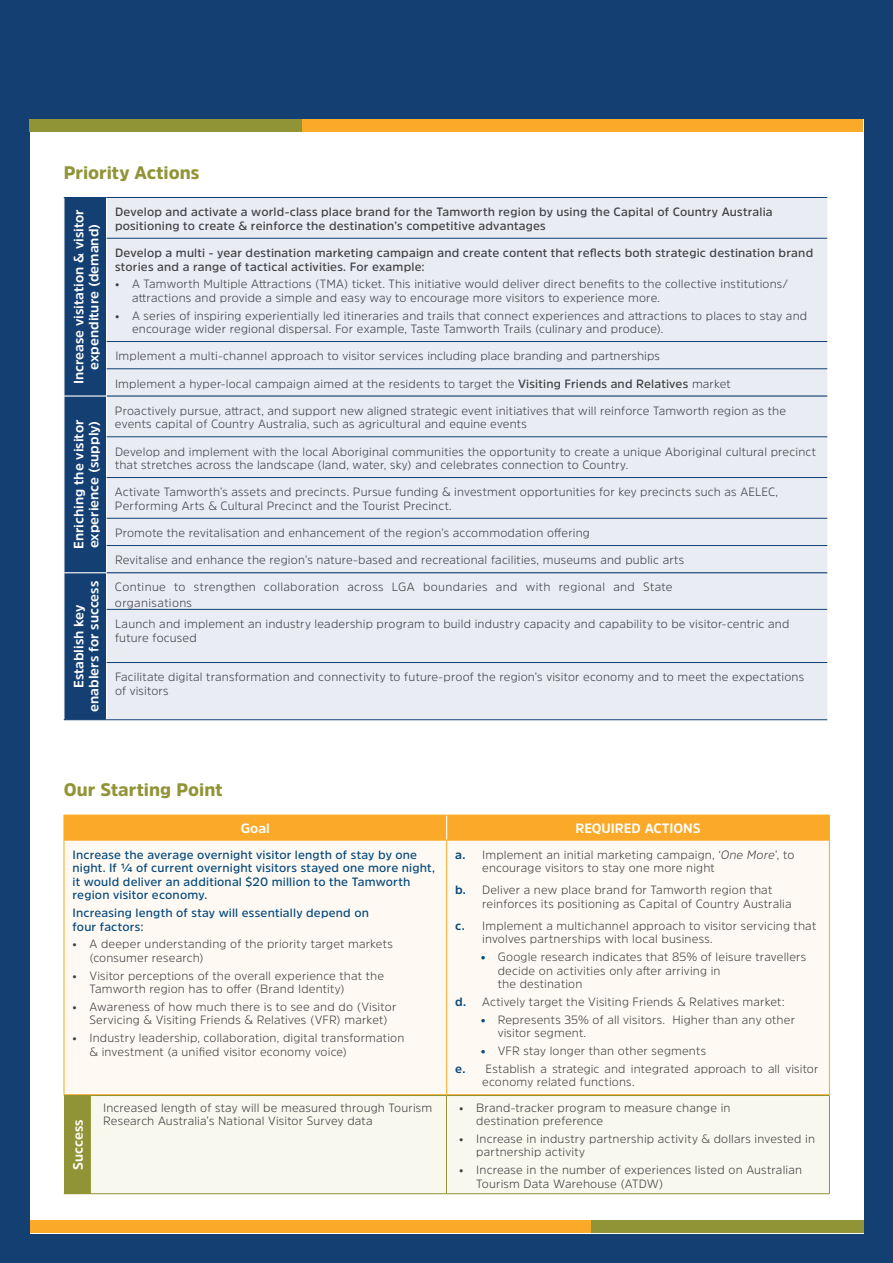
<style>
.page{position:relative;width:893px;height:1263px;background:#143f73}
.page>*{position:absolute;margin:0;border:0;box-sizing:border-box;transform-origin:0 0}
.t1{font:900 18px "Amsi Pro";color:#919436}
.t2{font:700 13.5px/15px "Amsi Pro";color:#fff;text-align:center}
.t3{font:300 12px/13.5px "Amsi Pro";letter-spacing:.015em;color:#414042}
.t4{font:600 12px/13.5px "Amsi Pro";letter-spacing:.015em;color:#414042}
.t5{font:600 12px/13.5px "Amsi Pro";letter-spacing:.015em;color:#064a7e}
.s1{font-weight:600}
.s2{font-weight:700;color:#064a7e}
.s3{font-style:italic}
</style>
<div class="page">
<div style="left:30px;top:119px;width:833px;height:1114px;background:#fff"></div>
<div style="left:30px;top:119px;width:279px;height:13px;background:#919436"></div>
<div style="left:303px;top:119px;width:560px;height:13px;background:#faa928"></div>
<div style="left:584px;top:1220px;width:279px;height:13px;background:#919436"></div>
<div style="left:30px;top:1220px;width:560px;height:13px;background:#faa928"></div>
<div style="left:107px;top:198px;width:720px;height:521px;background:#e9ecf3"></div>
<div style="left:64px;top:198px;width:43px;height:521px;background:#143f73"></div>
<hr style="left:64px;top:573px;width:1px;height:36px;background:#fff">
<hr style="left:106px;top:573px;width:1px;height:36px;background:#fff">
<hr style="left:64px;top:609px;width:1px;height:53px;background:#fff">
<hr style="left:106px;top:609px;width:1px;height:53px;background:#fff">
<hr style="left:64px;top:662px;width:1px;height:57px;background:#fff">
<hr style="left:106px;top:662px;width:1px;height:57px;background:#fff">
<hr style="left:106px;top:197px;width:721px;height:1px;background:#143f73">
<hr style="left:107px;top:238px;width:720px;height:1px;background:#143f73">
<hr style="left:107px;top:341px;width:720px;height:1px;background:#143f73">
<hr style="left:107px;top:368px;width:720px;height:1px;background:#143f73">
<hr style="left:107px;top:436px;width:720px;height:1px;background:#143f73">
<hr style="left:107px;top:477px;width:720px;height:1px;background:#143f73">
<hr style="left:107px;top:518px;width:720px;height:1px;background:#143f73">
<hr style="left:107px;top:545px;width:720px;height:1px;background:#143f73">
<hr style="left:107px;top:609px;width:720px;height:1px;background:#143f73">
<hr style="left:107px;top:662px;width:720px;height:1px;background:#143f73">
<hr style="left:106px;top:719px;width:721px;height:1px;background:#143f73">
<hr style="left:64px;top:197px;width:42px;height:1px;background:#143f73">
<hr style="left:64px;top:719px;width:42px;height:1px;background:#143f73">
<hr style="left:107px;top:395px;width:720px;height:2px;background:#143f73">
<hr style="left:64px;top:395px;width:42px;height:2px;background:#fff">
<hr style="left:107px;top:572px;width:720px;height:1px;background:#143f73">
<hr style="left:64px;top:572px;width:42px;height:1px;background:#fff">
<div style="left:65px;top:841px;width:764px;height:253px;background:#fefaf3"></div>
<hr style="left:64px;top:840px;width:383px;height:1px;background:#faa928">
<hr style="left:447px;top:840px;width:382px;height:1px;background:#faa928">
<hr style="left:446px;top:840px;width:1px;height:254px;background:#faa928">
<div style="left:64px;top:815px;width:766px;height:25px;background:#faa928"></div>
<hr style="left:64px;top:840px;width:1px;height:254px;background:#f9ac1b">
<hr style="left:829px;top:840px;width:1px;height:254px;background:#f9ac1b">
<hr style="left:64px;top:1094px;width:383px;height:1px;background:#f9ac1b">
<hr style="left:447px;top:1094px;width:383px;height:1px;background:#f9ac1b">
<div style="left:64px;top:1095px;width:26px;height:99px;background:#919436"></div>
<div style="left:91px;top:1096px;width:738px;height:97px;background:#f8f8ee"></div>
<hr style="left:90px;top:1096px;width:1px;height:97px;background:#919436">
<hr style="left:446px;top:1096px;width:1px;height:97px;background:#919436">
<hr style="left:90px;top:1193px;width:356px;height:1px;background:#919436">
<hr style="left:446px;top:1193px;width:384px;height:1px;background:#919436">
<hr style="left:829px;top:1096px;width:1px;height:97px;background:#919436">
<hr style="left:90px;top:1095px;width:356px;height:1px;background:#919436">
<hr style="left:446px;top:1095px;width:384px;height:1px;background:#919436">
<h1 class="t1" style="left:64px;top:160px;width:137px">Priority Actions</h1>
<p class="t2" style="left:71px;top:384px;width:177px;rotate:-90deg">Increase visitation &amp; visitor expenditure (demand)</p>
<p class="t4" style="left:115px;top:205px;width:659px">Develop and activate a world-class place brand for the Tamworth region by using the Capital of Country Australia positioning to create &amp; reinforce the destination’s competitive advantages</p>
<p class="t4" style="left:115px;top:246px;width:700px">Develop a multi - year destination marketing campaign and create content that reflects both strategic destination brand stories and a range of tactical activities. For example:</p>
<p class="t3" style="left:132px;top:277px;width:657px;text-indent:-17px">• A Tamworth Multiple Attractions (TMA) ticket. This initiative would deliver direct benefits to the collective institutions/ attractions and provide a simple and easy way to encourage more visitors to experience more.</p>
<p class="t3" style="left:132px;top:308px;width:677px;text-indent:-17px">• A series of inspiring experientially led itineraries and trails that connect experiences and attractions to places to stay and encourage wider regional dispersal. For example, Taste Tamworth Trails (culinary and produce).</p>
<p class="t3" style="left:115px;top:349px;width:546px">Implement a multi-channel approach to visitor services including place branding and partnerships</p>
<p class="t3" style="left:115px;top:376px;width:617px">Implement a hyper-local campaign aimed at the residents to target the <span class="s1">Visiting Friends and Relatives</span> market</p>
<p class="t2" style="left:71px;top:549px;width:131px;text-align:left;rotate:-90deg">Enriching the visitor experience (supply)</p>
<p class="t2" style="left:71px;top:712px;width:132px;rotate:-90deg">Establish key enablers for success</p>
<p class="t3" style="left:115px;top:403px;width:673px">Proactively pursue, attract, and support new aligned strategic event initiatives that will reinforce Tamworth region as the events capital of Country Australia, such as agricultural and equine events</p>
<p class="t3" style="left:115px;top:444px;width:703px">Develop and implement with the local Aboriginal communities the opportunity to create a unique Aboriginal cultural precinct that stretches across the landscape (land, water, sky) and celebrates connection to Country.</p>
<p class="t3" style="left:115px;top:485px;width:665px">Activate Tamworth’s assets and precincts. Pursue funding &amp; investment opportunities for key precincts such as AELEC,<br>Performing Arts &amp; Cultural Precinct and the Tourist Precinct.</p>
<p class="t3" style="left:115px;top:526px;width:476px">Promote the revitalisation and enhancement of the region’s accommodation offering</p>
<p class="t3" style="left:115px;top:553px;width:571px">Revitalise and enhance the region’s nature-based and recreational facilities, museums and public arts</p>
<p class="t3" style="left:115px;top:579px;width:559px;line-height:15.9px">Continue to strengthen collaboration across LGA boundaries and with regional and State organisations</p>
<p class="t3" style="left:115px;top:617px;width:676px">Launch and implement an industry leadership program to build industry capacity and capability to be visitor-centric and future focused</p>
<p class="t3" style="left:115px;top:670px;width:691px">Facilitate digital transformation and connectivity to future-proof the region’s visitor economy and to meet the expectations of visitors</p>
<h1 class="t1" style="left:64px;top:777px;width:160px">Our Starting Point</h1>
<p class="t2" style="left:241px;top:820px;width:31px">Goal</p>
<p class="t2" style="left:575px;top:820px;width:127px">REQUIRED ACTIONS</p>
<p class="t5" style="left:72px;top:848px;width:364px">Increase the average overnight visitor length of stay by one night. If ¼ of current overnight visitors stayed one more night, it would deliver an additional $20 million to the Tamworth region visitor economy.</p>
<p class="t5" style="left:72px;top:906px;width:298px">Increasing length of stay will essentially depend on four factors:</p>
<p class="t3" style="left:89px;top:937px;width:305px;text-indent:-17px">• A deeper understanding of the priority target markets (consumer research)</p>
<p class="t3" style="left:89px;top:968px;width:296px;text-indent:-17px">• Visitor perceptions of the overall experience that the<br>Tamworth region has to offer (Brand Identity)</p>
<p class="t3" style="left:89px;top:1000px;width:308px;text-indent:-17px">• Awareness of how much there is to see and do (Visitor<br>Servicing &amp; Visiting Friends &amp; Relatives (VFR) market)</p>
<p class="t3" style="left:89px;top:1031px;width:316px;text-indent:-17px">• Industry leadership, collaboration, digital transformation &amp; investment (a unified visitor economy voice)</p>
<p class="t3" style="left:482px;top:847px;width:314px;text-indent:-27px"><span class="s2">a.</span> Implement an initial marketing campaign, ‘<span class="s3">One More</span>’, to encourage visitors to stay one more night</p>
<p class="t3" style="left:482px;top:883px;width:311px;text-indent:-27px"><span class="s2">b.</span> Deliver a new place brand for Tamworth region that reinforces its positioning as Capital of Country Australia</p>
<p class="t3" style="left:482px;top:918px;width:335px;text-indent:-27px"><span class="s2">c.</span> Implement a multichannel approach to visitor servicing that involves partnerships with local business.</p>
<p class="t3" style="left:498px;top:950px;width:310px;text-indent:-17px"><span class="s2">•</span> Google research indicates that 85% of leisure travellers decide on activities only after arriving in<br>the destination</p>
<p class="t3" style="left:455px;top:994px;width:331px"><span class="s2">d.</span> Actively target the Visiting Friends &amp; Relatives market:</p>
<p class="t3" style="left:498px;top:1012px;width:299px;text-indent:-17px"><span class="s2">•</span> Represents 35% of all visitors. Higher than any other visitor segment.</p>
<p class="t3" style="left:481px;top:1043px;width:227px"><span class="s2">•</span> VFR stay longer than other segments</p>
<p class="t2" style="left:70px;top:1169px;width:52px;rotate:-90deg">Success</p>
<p class="t3" style="left:482px;top:1061px;width:338px;text-indent:-27px"><span class="s2">e.</span> Establish a strategic and integrated approach to all visitor economy related functions.</p>
<p class="t3" style="left:103px;top:1100px;width:331px">Increased length of stay will be measured through Tourism<br>Research Australia’s National Visitor Survey data</p>
<p class="t3" style="left:476px;top:1100px;width:256px;text-indent:-17px">• Brand-tracker program to measure change in destination preference</p>
<p class="t3" style="left:476px;top:1132px;width:340px;text-indent:-17px">• Increase in industry partnership activity &amp; dollars invested in partnership activity</p>
<p class="t3" style="left:476px;top:1163px;width:327px;text-indent:-17px">• Increase in the number of experiences listed on Australian<br>Tourism Data Warehouse (ATDW)</p>
</div>
